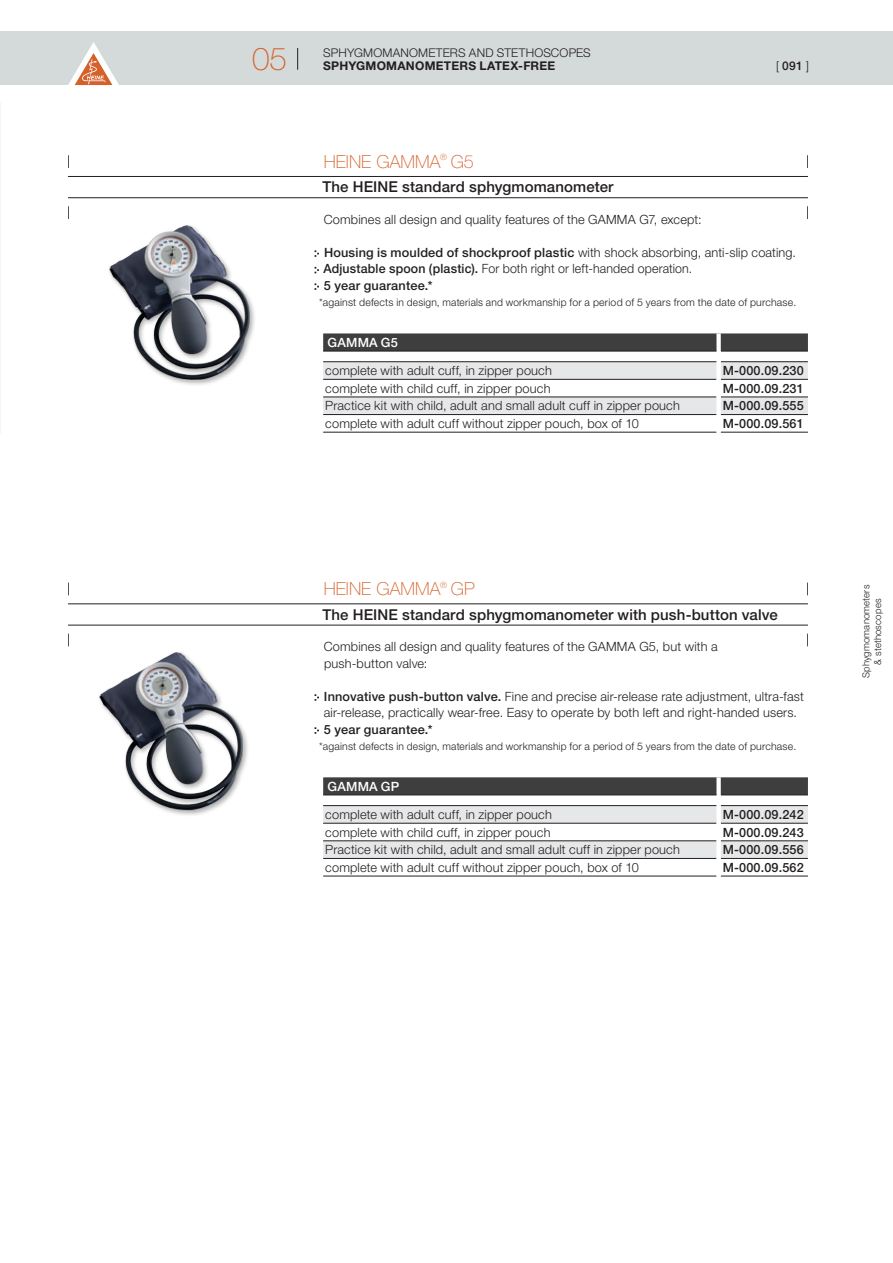
<style>
.page{position:relative;width:893px;height:1263px;background:#fff}
.page>*{position:absolute;margin:0;border:0;box-sizing:border-box;transform-origin:0 0}
.t1{font:100 31.5px "Helvetica Neue LT Std";color:#d66029}
.t2{font:100 18px "Helvetica Neue LT Std";color:#d66029}
.Produkt_subline{font:500 15px "Helvetica Neue LT Std";letter-spacing:.005em;color:#231f20}
.Bullet{font:300 12.75px/16.5px "Helvetica Neue LT Std";letter-spacing:.015em;color:#231f20}
.Einleitung{font:300 12.75px "Helvetica Neue LT Std";letter-spacing:.01em;color:#231f20}
.Einleitung-2{font:500 12.75px "Helvetica Neue LT Std";letter-spacing:.01em;color:#231f20}
.Bullet-2{font:500 12.75px "Helvetica Neue LT Std";letter-spacing:.015em;color:#231f20}
.Einleitung-3{font:500 12.75px "Helvetica Neue LT Std";letter-spacing:.02em;color:#fff}
.Kolumnentitel{font:300 12px "Helvetica Neue LT Std";letter-spacing:.015em;color:#231f20}
.Kolumnentitel-2{font:700 12px "Helvetica Neue LT Std";letter-spacing:.02em;color:#231f20}
.t3{font:500 12px "Helvetica Neue LT Std";color:#231f20}
.Bullet-3{font:300 10.5px "Helvetica Neue LT Std";letter-spacing:.02em;color:#231f20}
.t4{font:300 9.75px/11.7px "Helvetica Neue LT Std";letter-spacing:.02em;color:#231f20;text-align:center}
.s1{font-weight:300}
.s2{font-weight:500}
</style>
<div class="page">
<div style="left:0;top:32px;width:893px;height:53px;background:#d4d9d9"></div>
<svg style="left:297px;top:48px;width:1px;height:22px"></svg>
<svg style="left:68px;top:42px;width:51px;height:43px"></svg>
<div style="left:107px;top:223px;width:149px;height:164px;background:#231f20;opacity:.35"></div>
<img style="left:109px;top:225px;width:141px;height:159px">
<div style="left:97px;top:650px;width:152px;height:167px;background:#231f20;opacity:.35"></div>
<img style="left:99px;top:652px;width:144px;height:158px">
<hr style="left:68px;top:176px;width:740px;height:1px;background:#231f20">
<hr style="left:68px;top:197px;width:740px;height:1px;background:#231f20">
<svg style="left:68px;top:155px;width:1px;height:13px"></svg>
<svg style="left:68px;top:206px;width:1px;height:13px"></svg>
<svg style="left:807px;top:155px;width:1px;height:13px"></svg>
<svg style="left:807px;top:206px;width:1px;height:13px"></svg>
<hr style="left:68px;top:604px;width:740px;height:1px;background:#231f20">
<hr style="left:68px;top:625px;width:740px;height:1px;background:#231f20">
<svg style="left:68px;top:583px;width:1px;height:12px"></svg>
<svg style="left:68px;top:634px;width:1px;height:12px"></svg>
<svg style="left:807px;top:583px;width:1px;height:12px"></svg>
<svg style="left:807px;top:634px;width:1px;height:12px"></svg>
<svg style="left:315px;top:250px;width:4px;height:7px"></svg>
<svg style="left:315px;top:267px;width:4px;height:6px"></svg>
<svg style="left:315px;top:283px;width:4px;height:7px"></svg>
<svg style="left:315px;top:694px;width:4px;height:7px"></svg>
<svg style="left:315px;top:727px;width:4px;height:7px"></svg>
<svg style="left:323px;top:777px;width:485px;height:18px;background:#414142"></svg>
<svg style="left:323px;top:806px;width:485px;height:52px"></svg>
<hr style="left:721px;top:795px;width:87px;height:1px;background:#231f20">
<hr style="left:721px;top:805px;width:87px;height:1px;background:#231f20">
<hr style="left:323px;top:823px;width:393px;height:1px;background:#231f20">
<hr style="left:721px;top:823px;width:87px;height:1px;background:#231f20">
<hr style="left:323px;top:840px;width:393px;height:1px;background:#231f20">
<hr style="left:721px;top:840px;width:87px;height:1px;background:#231f20">
<hr style="left:323px;top:858px;width:393px;height:1px;background:#231f20">
<hr style="left:721px;top:858px;width:87px;height:1px;background:#231f20">
<hr style="left:721px;top:876px;width:87px;height:1px;background:#231f20">
<div style="left:716px;top:777px;width:5px;height:18px;background:#fff"></div>
<hr style="left:323px;top:795px;width:393px;height:1px;background:#231f20">
<hr style="left:323px;top:805px;width:393px;height:1px;background:#231f20">
<hr style="left:323px;top:876px;width:393px;height:1px;background:#231f20">
<div style="left:716px;top:806px;width:5px;height:17px;background:#fff"></div>
<div style="left:716px;top:823px;width:5px;height:18px;background:#fff"></div>
<div style="left:716px;top:841px;width:5px;height:17px;background:#fff"></div>
<svg style="left:323px;top:333px;width:485px;height:18px;background:#424243"></svg>
<svg style="left:323px;top:362px;width:485px;height:52px"></svg>
<hr style="left:721px;top:351px;width:87px;height:1px;background:#231f20">
<hr style="left:721px;top:361px;width:87px;height:1px;background:#231f20">
<hr style="left:323px;top:379px;width:393px;height:1px;background:#231f20">
<hr style="left:721px;top:379px;width:87px;height:1px;background:#231f20">
<hr style="left:323px;top:397px;width:393px;height:1px;background:#231f20">
<hr style="left:721px;top:397px;width:87px;height:1px;background:#231f20">
<hr style="left:323px;top:414px;width:393px;height:1px;background:#231f20">
<hr style="left:721px;top:414px;width:87px;height:1px;background:#231f20">
<hr style="left:721px;top:432px;width:87px;height:1px;background:#231f20">
<div style="left:716px;top:333px;width:5px;height:18px;background:#fff"></div>
<hr style="left:323px;top:351px;width:393px;height:1px;background:#231f20">
<hr style="left:323px;top:361px;width:393px;height:1px;background:#231f20">
<hr style="left:323px;top:432px;width:393px;height:1px;background:#231f20">
<div style="left:716px;top:362px;width:5px;height:17px;background:#fff"></div>
<div style="left:716px;top:379px;width:5px;height:18px;background:#fff"></div>
<div style="left:716px;top:397px;width:5px;height:18px;background:#fff"></div>
<h1 class="t1" style="left:252px;top:41px;width:36px">05</h1>
<p class="Kolumnentitel" style="left:323px;top:45px;width:269px">SPHYGMOMANOMETERS AND STETHOSCOPES</p>
<p class="Kolumnentitel-2" style="left:323px;top:58px;width:234px">SPHYGMOMANOMETERS LATEX-FREE</p>
<p class="t3" style="left:776px;top:58px;width:34px"><span class="s1">[</span> 091 <span class="s1">]</span></p>
<p class="t2" style="left:324px;top:151px;width:152px">HEINE GAMMA<sup>®</sup> G5</p>
<p class="Produkt_subline" style="left:322px;top:178px;width:292px">The HEINE standard sphygmomanometer</p>
<p class="Bullet" style="left:324px;top:211px;width:380px">Combines all design and quality features of the GAMMA G7, except:</p>
<p class="Bullet" style="left:324px;top:244px;width:474px"><span class="s2">Housing is moulded of shockproof plastic</span> with shock absorbing, anti-slip coating.</p>
<p class="Bullet" style="left:323px;top:260px;width:370px"><span class="s2">Adjustable spoon (plastic).</span> For both right or left-handed operation.</p>
<p class="Bullet-2" style="left:324px;top:278px;width:110px">5 year guarantee.*</p>
<p class="Bullet-3" style="left:319px;top:296px;width:479px">*against defects in design, materials and workmanship for a period of 5 years from the date of purchase.</p>
<p class="Einleitung-3" style="left:327px;top:335px;width:72px">GAMMA G5</p>
<p class="Einleitung" style="left:325px;top:363px;width:228px">complete with adult cuff, in zipper pouch</p>
<p class="Einleitung-2" style="left:723px;top:363px;width:82px">M-000.09.230</p>
<p class="Einleitung" style="left:325px;top:380px;width:227px">complete with child cuff, in zipper pouch</p>
<p class="Einleitung-2" style="left:723px;top:381px;width:82px">M-000.09.231</p>
<p class="Einleitung" style="left:325px;top:398px;width:356px">Practice kit with child, adult and small adult cuff in zipper pouch</p>
<p class="Einleitung-2" style="left:723px;top:398px;width:82px">M-000.09.555</p>
<p class="Einleitung" style="left:325px;top:416px;width:315px">complete with adult cuff without zipper pouch, box of 10</p>
<p class="Einleitung-2" style="left:723px;top:416px;width:82px">M-000.09.561</p>
<p class="t2" style="left:324px;top:579px;width:152px">HEINE GAMMA<sup>®</sup> GP</p>
<p class="Produkt_subline" style="left:322px;top:605px;width:457px">The HEINE standard sphygmomanometer with push-button valve</p>
<p class="Bullet" style="left:324px;top:638px;width:396px">Combines all design and quality features of the GAMMA G5, but with a</p>
<p class="Bullet" style="left:324px;top:655px;width:105px">push-button valve:</p>
<p class="Bullet" style="left:324px;top:688px;width:482px"><span class="s2">Innovative push-button valve.</span> Fine and precise air-release rate adjustment, ultra-fast air-release, practically wear-free. Easy to operate by both left and right-handed users.</p>
<p class="Bullet-2" style="left:324px;top:722px;width:110px">5 year guarantee.*</p>
<p class="Bullet-3" style="left:319px;top:740px;width:479px">*against defects in design, materials and workmanship for a period of 5 years from the date of purchase.</p>
<p class="Einleitung-3" style="left:327px;top:778px;width:73px">GAMMA GP</p>
<p class="Einleitung" style="left:325px;top:807px;width:228px">complete with adult cuff, in zipper pouch</p>
<p class="Einleitung-2" style="left:723px;top:807px;width:82px">M-000.09.242</p>
<p class="Einleitung" style="left:325px;top:824px;width:227px">complete with child cuff, in zipper pouch</p>
<p class="Einleitung-2" style="left:723px;top:824px;width:82px">M-000.09.243</p>
<p class="Einleitung" style="left:325px;top:842px;width:356px">Practice kit with child, adult and small adult cuff in zipper pouch</p>
<p class="Einleitung-2" style="left:723px;top:842px;width:82px">M-000.09.556</p>
<p class="Einleitung" style="left:325px;top:859px;width:315px">complete with adult cuff without zipper pouch, box of 10</p>
<p class="Einleitung-2" style="left:723px;top:860px;width:82px">M-000.09.562</p>
<p class="t4" style="left:860px;top:678px;width:95px;rotate:-90deg">Sphygmomanometers &amp; stethoscopes</p>
</div>
